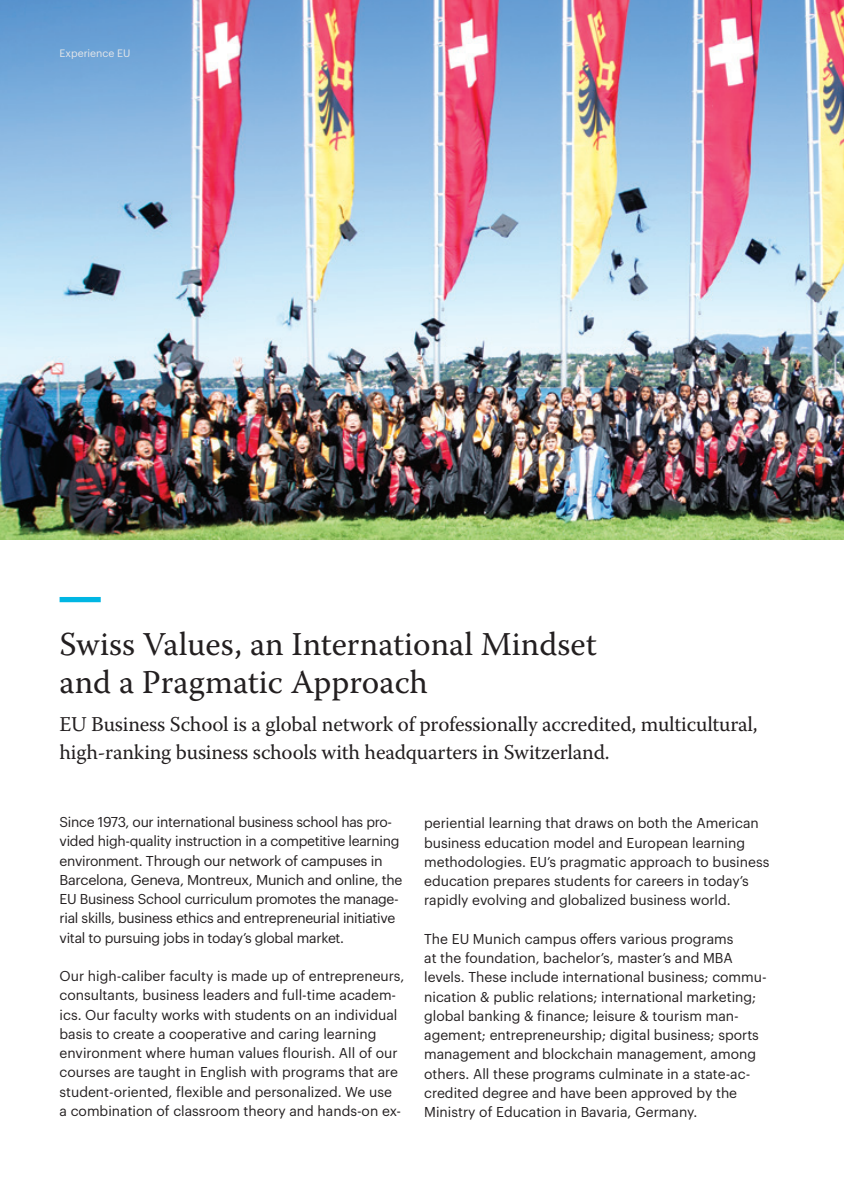
<style>
.page{position:relative;width:844px;height:1191px;background:#fff}
.page>*{position:absolute;margin:0;border:0;box-sizing:border-box;transform-origin:0 0}
.t1{font:33.25px/38.5px "Warnock Pro";color:#231f20}
.Subtitle{font:21px/28px "Warnock Pro";letter-spacing:-.01em;color:#231f20}
.t2{font:14px/19.2px "Graphik";color:#231f20}
.t3{font:14px/19.2px "Graphik";letter-spacing:-.02em;color:#231f20}
.t4{font:10.5px "Graphik";color:#e6e7e9}
</style>
<div class="page">
<img style="left:0;top:0;width:843px;height:539px">
<div style="left:60px;top:597px;width:41px;height:5px;background:#00b6e3"></div>
<p class="t4" style="left:60px;top:45px;width:72px">Experience EU</p>
<p class="t1" style="left:60px;top:624px;width:538px">Swiss Values, an International Mindset and a Pragmatic Approach</p>
<p class="Subtitle" style="left:60px;top:709px;width:699px">EU Business School is a global network of professionally accredited, multicultural, high-ranking business schools with headquarters in Switzerland.</p>
<p class="t3" style="left:60px;top:811px;width:344px">Since 1973, our international business school has pro&shy;vided high-quality instruction in a competitive learning environment. Through our network of campuses in Barcelona, Geneva, Montreux, Munich and online, the EU Business School curriculum promotes the manage&shy;rial skills, business ethics and entrepreneurial initiative vital to pursuing jobs in today’s global market.</p>
<p class="t2" style="left:60px;top:965px;width:346px">Our high-caliber faculty is made up of entrepreneurs, consultants, business leaders and full-time academ&shy;ics. Our faculty works with students on an individual basis to create a cooperative and caring learning environment where human values flourish. All of our courses are taught in English with programs that are student-oriented, flexible and personalized. We use<br>a combination of classroom theory and hands-on ex-</p>
<p class="t2" style="left:424px;top:812px;width:346px">periential learning that draws on both the American business education model and European learning methodologies. EU’s pragmatic approach to business education prepares students for careers in today’s rapidly evolving and globalized business world.</p>
<p class="t2" style="left:424px;top:928px;width:344px">The EU Munich campus offers various programs<br>at the foundation, bachelor’s, master’s and MBA levels. These include international business; commu&shy;nication &amp; public relations; international marketing; global banking &amp; finance; leisure &amp; tourism man&shy;agement; entrepreneurship; digital business; sports management and blockchain management, among others. All these programs culminate in a state-ac&shy;credited degree and have been approved by the Ministry of Education in Bavaria, Germany.</p>
</div>
